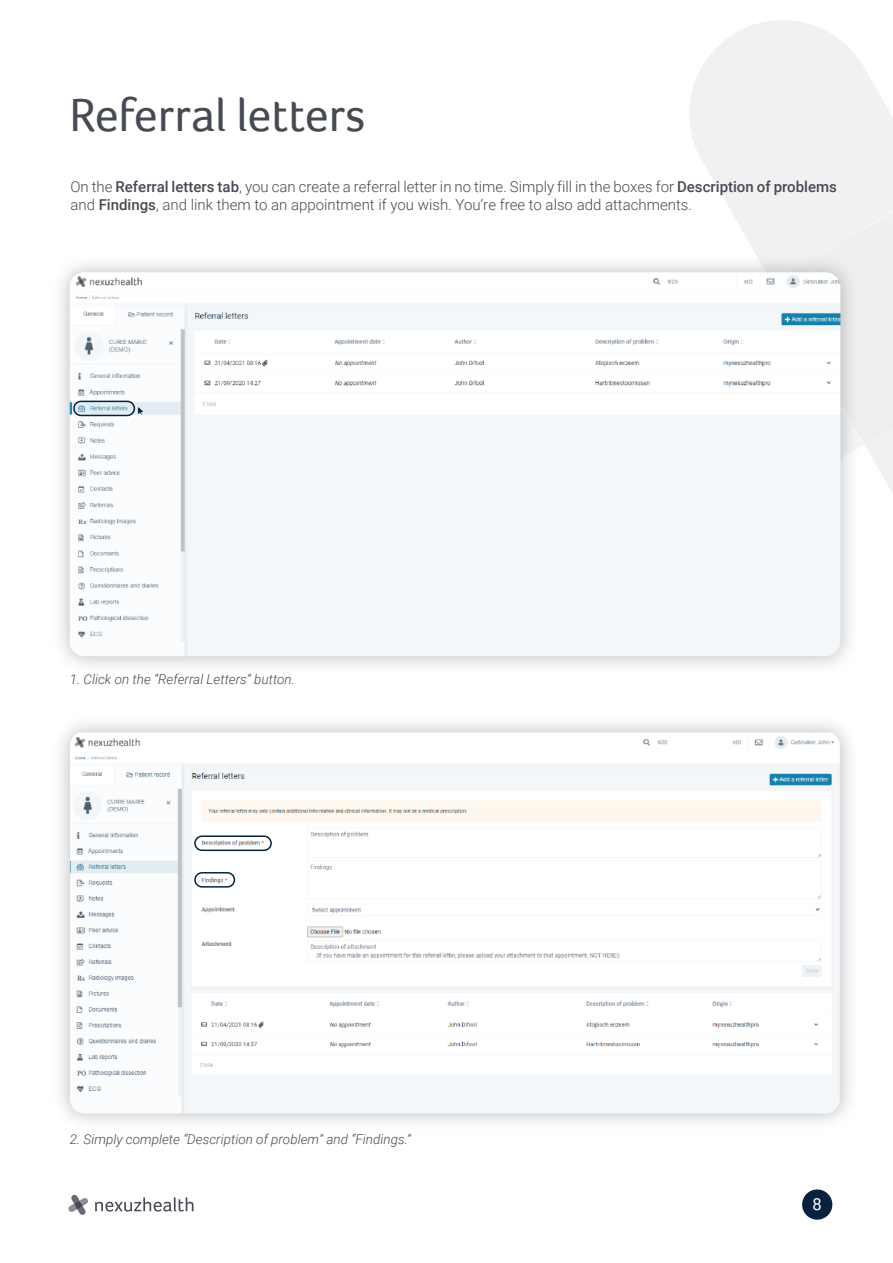
<style>
.page{position:relative;width:893px;height:1263px;background:#fff}
.page>*{position:absolute;margin:0;border:0;box-sizing:border-box;transform-origin:0 0}
.t1{font:48px "Foco";color:#464b53}
.t2{font:16.5px "Roboto";color:#fff}
.t3{font:300 15px/18px "Roboto";color:#464b53}
.t4{font:italic 300 13.5px "Roboto";color:#464b53}
.s1{font-weight:500}
</style>
<div class="page">
<img style="left:70px;top:732px;width:770px;height:381px">
<svg style="left:690px;top:20px;width:203px;height:226px;fill:#f1f1f2"></svg>
<div style="left:772px;top:189px;width:121px;height:304px;background:#f1f1f2"></div>
<svg style="left:95px;top:1197px;width:98px;height:14px"></svg>
<svg style="left:68px;top:1195px;width:20px;height:20px"></svg>
<div style="left:802px;top:1189px;width:30px;height:31px;background:#07223e;border-radius:50%"></div>
<img style="left:61px;top:246px;width:818px;height:420px">
<img style="left:70px;top:272px;width:770px;height:384px">
<div style="left:73px;top:401px;width:62px;height:15px;border:2px solid #07223e;border-radius:7px"></div>
<svg style="left:138px;top:407px;width:5px;height:7px"></svg>
<div style="left:194px;top:835px;width:78px;height:16px;border:2px solid #07223e;border-radius:7px"></div>
<div style="left:194px;top:872px;width:41px;height:16px;border:2px solid #07223e;border-radius:7px"></div>
<h1 class="t1" style="left:69px;top:88px;width:298px">Referral letters</h1>
<p class="t3" style="left:70px;top:178px;width:768px">On the <span class="s1">Referral letters tab</span>, you can create a referral letter in no time. Simply fill in the boxes for <span class="s1">Description of problems </span>and <span class="s1">Findings</span>, and link them to an appointment if you wish. You’re free to also add attachments.</p>
<p class="t4" style="left:70px;top:670px;width:227px">1. Click on the “Referral Letters” button.</p>
<p class="t4" style="left:70px;top:1129px;width:342px">2. Simply complete “Description of problem” and “Findings.”</p>
<p class="t2" style="left:813px;top:1193px;width:11px">8</p>
</div>
